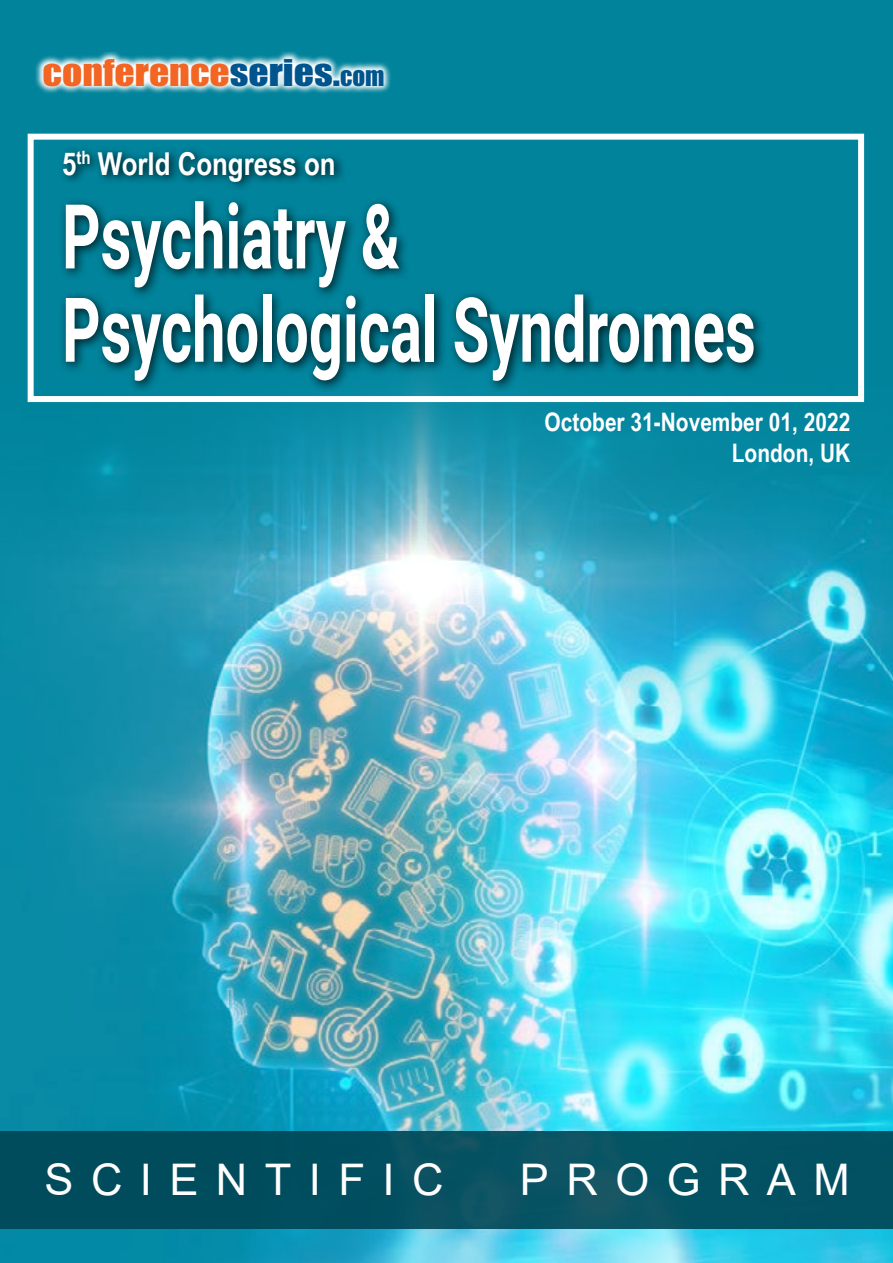
<style>
.page{position:relative;width:893px;height:1263px;background:#fff}
.page>*{position:absolute;margin:0;border:0;box-sizing:border-box;transform-origin:0 0}
.t1{font:700 89.7px/93.3px "Roboto";color:#fff;scale:.67 1}
.t2{font:43.5px "Arial";letter-spacing:.4em;color:#fff}
.t3{font:34.05px "Impact";color:#f26522;scale:1.16 1}
.t4{font:700 31.5px "Arial Narrow";color:#fff}
.t5{font:700 25.5px/30.6px "Arial Narrow";color:#fff;text-align:right}
.s1{color:#00558f}
.s2{font-size:24.45px;color:#00558f}
</style>
<div class="page">
<img style="left:0;top:555px;width:893px;height:708px">
<svg style="left:0;top:0;width:893px;height:555px;background:#0a89a2"></svg>
<div style="left:28px;top:134px;width:836px;height:268px;border:6px solid #fff"></div>
<div style="left:59px;top:195px;width:708px;height:198px;background:#000;opacity:.75"></div>
<div style="left:59px;top:146px;width:287px;height:45px;background:#000;opacity:.75"></div>
<div style="left:0;top:1132px;width:893px;height:97px;background:linear-gradient(to right,#014b5c,#075565)"></div>
<svg style="left:34px;top:51px;width:357px;height:44px"></svg>
<h3 class="t3" style="left:43px;top:46px;width:296px">CONFERENCE<span class="s1">SERIES.</span><span class="s2">COM</span></h3>
<p class="t4" style="left:62px;top:140px;width:275px">5<sup>th</sup> World Congress on</p>
<h1 class="t1" style="left:62px;top:187px;width:1037px">Psychiatry &amp;<br>Psychological Syndromes</h1>
<p class="t5" style="left:545px;top:406px;width:307px">October 31-November 01, 2022<br>London, UK</p>
<h2 class="t2" style="left:45px;top:1150px;width:400px">SCIENTIFIC</h2>
<h2 class="t2" style="left:520px;top:1150px;width:331px">PROGRAM</h2>
</div>
